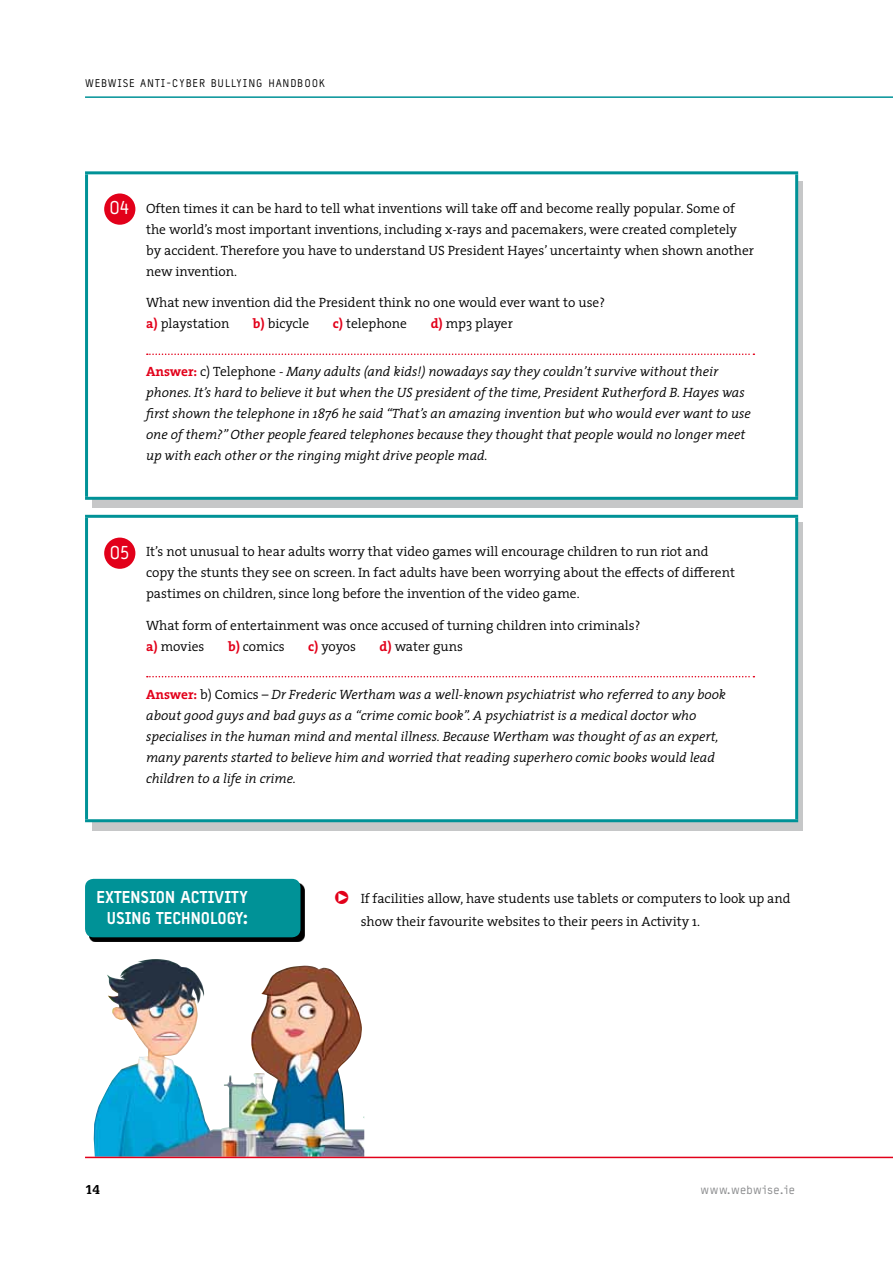
<style>
.page{position:relative;width:893px;height:1263px;background:#fff}
.page>*{position:absolute;margin:0;border:0;box-sizing:border-box;transform-origin:0 0}
.t1{font:19.5px "Typestar";color:#fff}
.t2{font:900 16.5px "Typestar";color:#fff}
.t3{font:300 13.5px/21px "The Serif";color:#000}
.t4{font:italic 300 13.5px/21px "The Serif";color:#000}
.t5{font:500 13.5px "Typewriter URW";color:#000}
.t6{font:12px "Typestar";letter-spacing:.04em;color:#87888a}
.t7{font:11.25px "Typestar";letter-spacing:.09em;color:#000}
.s1{font-weight:700;color:#e2001a}
.s2{font-weight:700;font-style:normal;color:#e2001a}
.s3{font-style:normal}
.s4{color:#e2001a}
</style>
<div class="page">
<hr style="left:85px;top:96px;width:808px;height:2px;background:#009297">
<svg style="left:92px;top:522px;width:711px;height:308px;background:#bfc5c6"></svg>
<div style="left:92px;top:181px;width:711px;height:326px;background:#c6c7c8"></div>
<div style="left:87px;top:173px;width:710px;height:325px;background:#fff"></div>
<hr style="left:85px;top:171px;width:713px;height:3px;background:#009297">
<hr style="left:85px;top:174px;width:3px;height:323px;background:#009297">
<hr style="left:795px;top:174px;width:3px;height:323px;background:#009297">
<hr style="left:85px;top:497px;width:713px;height:3px;background:#009297">
<svg style="left:147px;top:353px;width:607px;height:2px"></svg>
<div style="left:87px;top:516px;width:710px;height:305px;background:#fff"></div>
<hr style="left:85px;top:515px;width:713px;height:3px;background:#009297">
<hr style="left:85px;top:518px;width:3px;height:301px;background:#009297">
<hr style="left:795px;top:518px;width:3px;height:301px;background:#009297">
<hr style="left:85px;top:819px;width:713px;height:3px;background:#009297">
<svg style="left:147px;top:676px;width:607px;height:1px"></svg>
<svg style="left:89px;top:883px;width:216px;height:59px"></svg>
<div style="left:85px;top:879px;width:215px;height:58px;background:#009297;border-radius:9px"></div>
<div style="left:104px;top:193px;width:31px;height:32px;background:#e2001a;border-radius:50%"></div>
<div style="left:104px;top:538px;width:31px;height:31px;background:#e2001a;border-radius:50%"></div>
<img style="left:94px;top:960px;width:270px;height:197px">
<hr style="left:85px;top:1157px;width:808px;height:1px;background:#e2001a">
<p class="t7" style="left:85px;top:77px;width:242px">WEBWISE ANTI-CYBER BULLYING HANDB OOK</p>
<h1 class="t1" style="left:110px;top:197px;width:22px">04</h1>
<p class="t3" style="left:146px;top:197px;width:610px">Often times it can be hard to tell what inventions will take off and become really popular. Some of the world’s most important inventions, including x-rays and pacemakers, were created completely by accident. Therefore you have to understand US President Hayes’ uncertainty when shown another new invention.</p>
<p class="t3" style="left:146px;top:292px;width:460px">What new invention did the President think no one would ever want to use? <span class="s1">a)</span> playstation</p>
<p class="t3" style="left:253px;top:313px;width:58px"><span class="s1">b)</span> bicycle</p>
<p class="t3" style="left:333px;top:313px;width:76px"><span class="s1">c)</span> telephone</p>
<p class="t3" style="left:431px;top:313px;width:84px"><span class="s1">d)</span> mp3 player</p>
<p class="t4" style="left:146px;top:361px;width:606px"><span class="s2">Answer:</span> <span class="s3">c) Telephone</span> - Many adults (and kids!) nowadays say they couldn’t survive without their phones. It’s hard to believe it but when the US president of the time, President Rutherford B. Hayes was first shown the telephone in 1876 he said “That’s an amazing invention but who would ever want to use one of them?” Other people feared telephones because they thought that people would no longer meet up with each other or the ringing might drive people mad.</p>
<h1 class="t1" style="left:110px;top:541px;width:22px">05</h1>
<p class="t3" style="left:146px;top:541px;width:590px">It’s not unusual to hear adults worry that video games will encourage children to run riot and copy the stunts they see on screen. In fact adults have been worrying about the effects of different pastimes on children, since long before the invention of the video game.</p>
<p class="t3" style="left:146px;top:614px;width:496px">What form of entertainment was once accused of turning children into criminals? <span class="s1">a)</span> movies</p>
<p class="t3" style="left:228px;top:635px;width:58px"><span class="s1">b)</span> comics</p>
<p class="t3" style="left:308px;top:635px;width:49px"><span class="s1">c)</span> yoyos</p>
<p class="t3" style="left:380px;top:635px;width:85px"><span class="s1">d)</span> water guns</p>
<p class="t4" style="left:146px;top:683px;width:581px"><span class="s2">Answer:</span> <span class="s3">b) Comics</span> – Dr Frederic Wertham was a well-known psychiatrist who referred to any book about good guys and bad guys as a “crime comic book”. A psychiatrist is a medical doctor who specialises in the human mind and mental illness. Because Wertham was thought of as an expert, many parents started to believe him and worried that reading superhero comic books would lead children to a life in crime.</p>
<p class="t2" style="left:97px;top:887px;width:35px">EXTENSION</p>
<p class="t2" style="left:180px;top:887px;width:68px">ACTIVITY</p>
<p class="t2" style="left:107px;top:908px;width:10px">USIN</p>
<p class="t2" style="left:142px;top:908px;width:32px">G TECHNO</p>
<p class="t2" style="left:210px;top:908px;width:39px">LOGY:</p>
<p class="t3" style="left:361px;top:887px;width:431px;line-height:22.5px;text-indent:-28px"><span class="s4">❑</span> If facilities allow, have students use tablets or computers to look up and show their favourite websites to their peers in Activity 1.</p>
<p class="t5" style="left:85px;top:1182px;width:16px">14</p>
<p class="t6" style="left:700px;top:1183px;width:96px">WWW.WEBWISE.IE</p>
</div>
